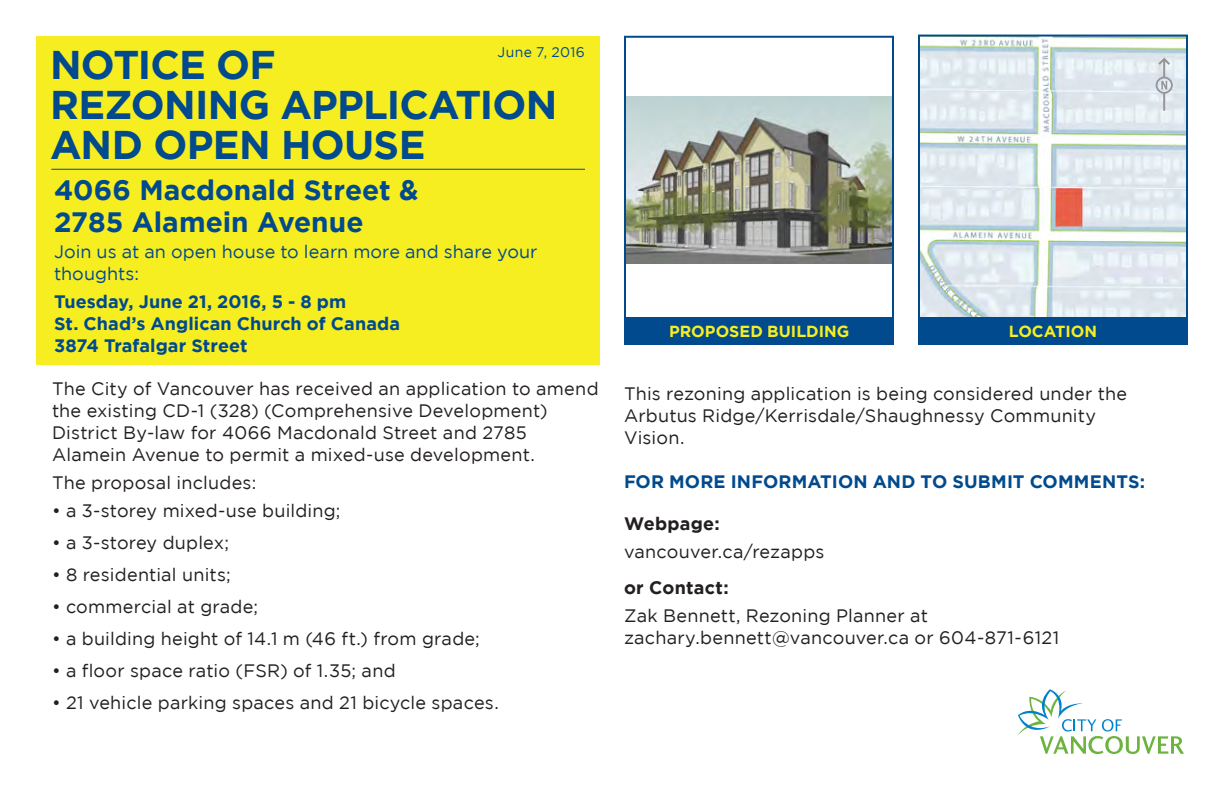
<style>
.page{position:relative;width:1224px;height:792px;background:#fff}
.page>*{position:absolute;margin:0;border:0;box-sizing:border-box;transform-origin:0 0}
.t1{font:700 40px/40px "Gotham";letter-spacing:-.02em;color:#004a8d}
.main_address{font:700 28px "Gotham";color:#004a8d}
.bullets{font:18px/22px "Gotham";letter-spacing:.01em;color:#231f20}
.intro_body{font:18px/22px "Gotham";letter-spacing:.015em;color:#231f20}
.date_and_location{font:700 18px/22px "Gotham";letter-spacing:.005em;color:#004a8d}
.body_2{font:18px/22px "Gotham";letter-spacing:.015em;color:#231f20}
.under_address{font:18px/22px "Gotham";letter-spacing:.005em;color:#004a8d}
.H2-space{font:700 18px "Gotham";letter-spacing:.01em;color:#004a8d}
.intro_body_bold{font:700 18px "Gotham";letter-spacing:.015em;color:#231f20}
.yellow_text_in_blue{font:700 16px "Gotham";color:#f7ee21}
.date__small_at_top{font:14px "Gotham";letter-spacing:.025em;color:#004a8d}
</style>
<div class="page">
<div style="left:36px;top:36px;width:564px;height:328px;background:#f7ee21"></div>
<svg style="left:1017px;top:689px;width:167px;height:65px"></svg>
<hr style="left:51px;top:169px;width:534px;height:1px;background:#004a8d">
<img style="left:627px;top:96px;width:264px;height:168px">
<div style="left:624px;top:36px;width:270px;height:309px;border:2px solid #004a8d"></div>
<img style="left:921px;top:38px;width:264px;height:280px">
<div style="left:918px;top:35px;width:270px;height:308px;border:2px solid #004a8d"></div>
<div style="left:624px;top:318px;width:270px;height:27px;background:#004a8d"></div>
<div style="left:918px;top:318px;width:270px;height:27px;background:#004a8d"></div>
<svg style="left:1156px;top:58px;width:17px;height:53px"></svg>
<p class="date__small_at_top" style="left:498px;top:44px;width:89px">June 7, 2016</p>
<h1 class="t1" style="left:50px;top:44px;width:509px">NOTICE OF<br>REZONING APPLICATION<br>AND OPEN HOUSE</h1>
<p class="main_address" style="left:54px;top:174px;width:366px">4066 Macdonald Street &amp;</p>
<p class="main_address" style="left:54px;top:206px;width:311px">2785 Alamein Avenue</p>
<p class="under_address" style="left:54px;top:241px;width:485px">Join us at an open house to learn more and share your thoughts:</p>
<p class="date_and_location" style="left:54px;top:291px;width:348px">Tuesday, June 21, 2016, 5 - 8 pm<br>St. Chad’s Anglican Church of Canada<br>3874 Trafalgar Street</p>
<p class="intro_body" style="left:52px;top:377px;width:548px">The City of Vancouver has received an application to amend the existing CD-1 (328) (Comprehensive Development)<br>District By-law for 4066 Macdonald Street and 2785<br>Alamein Avenue to permit a mixed-use development.</p>
<p class="intro_body" style="left:52px;top:471px;width:206px">The proposal includes:</p>
<p class="bullets" style="left:52px;top:499px;width:290px">• a 3-storey mixed-use building;</p>
<p class="bullets" style="left:52px;top:531px;width:179px">• a 3-storey duplex;</p>
<p class="bullets" style="left:52px;top:563px;width:180px">• 8 residential units;</p>
<p class="bullets" style="left:52px;top:595px;width:208px">• commercial at grade;</p>
<p class="bullets" style="left:52px;top:627px;width:429px">• a building height of 14.1 m (46 ft.) from grade;</p>
<p class="bullets" style="left:52px;top:659px;width:345px">• a floor space ratio (FSR) of 1.35; and</p>
<p class="bullets" style="left:52px;top:691px;width:448px">• 21 vehicle parking spaces and 21 bicycle spaces.</p>
<p class="yellow_text_in_blue" style="left:669px;top:322px;width:182px">PROPOSED BUILDING</p>
<p class="yellow_text_in_blue" style="left:1009px;top:322px;width:90px">LOCATION</p>
<p class="bullets" style="left:624px;top:382px;width:505px">This rezoning application is being considered under the<br>Arbutus Ridge/Kerrisdale/Shaughnessy Community<br>Vision.</p>
<p class="H2-space" style="left:624px;top:471px;width:523px">FOR MORE INFORMATION AND TO SUBMIT COMMENTS:</p>
<p class="intro_body_bold" style="left:624px;top:513px;width:97px">Webpage:</p>
<p class="intro_body" style="left:624px;top:540px;width:202px">vancouver.ca/rezapps</p>
<p class="intro_body_bold" style="left:624px;top:577px;width:106px">or Contact:</p>
<p class="body_2" style="left:624px;top:604px;width:437px">Zak Bennett, Rezoning Planner at zachary.bennett@vancouver.ca or 604-871-6121</p>
</div>
